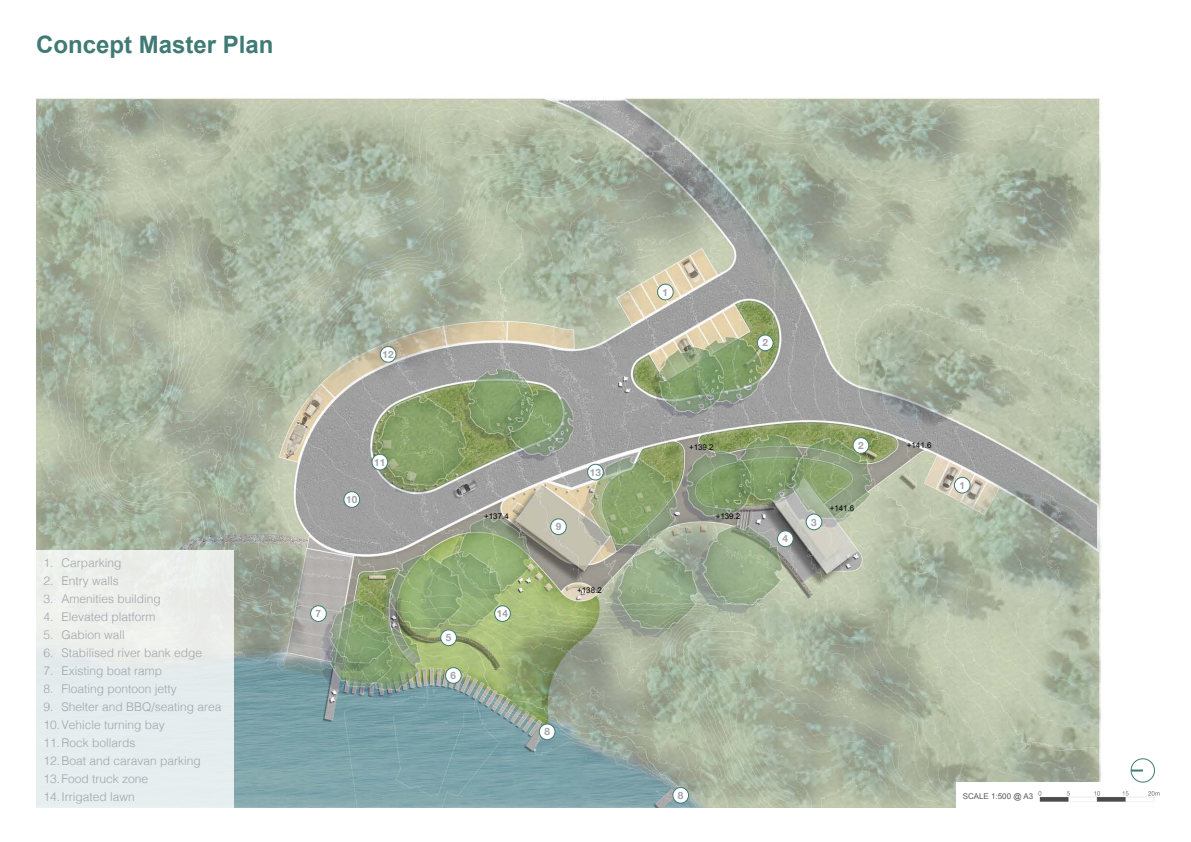
<style>
.page{position:relative;width:1191px;height:842px;background:#fff}
.page>*{position:absolute;margin:0;border:0;box-sizing:border-box;transform-origin:0 0}
.t1{font:700 24px "Arial";color:#407a75}
.t2{font:300 12px "Helvetica";color:#a0a5aa}
.t3{font:700 10px "Helvetica Neue";color:#9da3a8}
.t4{font:8px "Arial";color:#000}
.t5{font:8px "Arial";color:#57585a}
</style>
<div class="page">
<img style="left:36px;top:98px;width:1119px;height:710px">
<img style="left:956px;top:783px;width:204px;height:25px">
<div style="left:1130px;top:758px;width:25px;height:25px;border:1px solid #407a75;border-radius:50%"></div>
<svg style="left:1131px;top:769px;width:12px;height:2px"></svg>
<div style="left:657px;top:284px;width:16px;height:16px;background:#fff;border-radius:50%"></div>
<div style="left:657px;top:284px;width:17px;height:16px;border:1px solid #407a75;border-radius:50%"></div>
<div style="left:954px;top:477px;width:16px;height:16px;background:#fff;border-radius:50%"></div>
<div style="left:954px;top:477px;width:16px;height:17px;border:1px solid #407a75;border-radius:50%"></div>
<div style="left:853px;top:438px;width:15px;height:15px;background:#fff;border-radius:50%"></div>
<div style="left:852px;top:437px;width:17px;height:17px;border:1px solid #407a75;border-radius:50%"></div>
<div style="left:757px;top:335px;width:16px;height:16px;background:#fff;border-radius:50%"></div>
<div style="left:757px;top:334px;width:16px;height:17px;border:1px solid #407a75;border-radius:50%"></div>
<div style="left:539px;top:724px;width:16px;height:16px;background:#fff;border-radius:50%"></div>
<div style="left:539px;top:723px;width:16px;height:17px;border:1px solid #407a75;border-radius:50%"></div>
<div style="left:673px;top:787px;width:15px;height:16px;background:#fff;border-radius:50%"></div>
<div style="left:672px;top:787px;width:17px;height:17px;border:1px solid #407a75;border-radius:50%"></div>
<div style="left:806px;top:514px;width:16px;height:16px;background:#fff;border-radius:50%"></div>
<div style="left:805px;top:514px;width:17px;height:16px;border:1px solid #407a75;border-radius:50%"></div>
<div style="left:441px;top:630px;width:15px;height:16px;background:#fff;border-radius:50%"></div>
<div style="left:440px;top:629px;width:17px;height:17px;border:1px solid #407a75;border-radius:50%"></div>
<div style="left:550px;top:519px;width:16px;height:16px;background:#fff;border-radius:50%"></div>
<div style="left:550px;top:518px;width:17px;height:17px;border:1px solid #407a75;border-radius:50%"></div>
<div style="left:587px;top:464px;width:16px;height:16px;background:#fff;border-radius:50%"></div>
<div style="left:587px;top:464px;width:17px;height:16px;border:1px solid #407a75;border-radius:50%"></div>
<div style="left:494px;top:606px;width:16px;height:15px;background:#fff;border-radius:50%"></div>
<div style="left:494px;top:605px;width:17px;height:17px;border:1px solid #407a75;border-radius:50%"></div>
<div style="left:344px;top:492px;width:16px;height:15px;background:#fff;border-radius:50%"></div>
<div style="left:343px;top:491px;width:17px;height:17px;border:1px solid #407a75;border-radius:50%"></div>
<div style="left:372px;top:454px;width:16px;height:16px;background:#fff;border-radius:50%"></div>
<div style="left:371px;top:454px;width:17px;height:16px;border:1px solid #407a75;border-radius:50%"></div>
<div style="left:380px;top:346px;width:16px;height:16px;background:#fff;border-radius:50%"></div>
<div style="left:380px;top:346px;width:16px;height:17px;border:1px solid #407a75;border-radius:50%"></div>
<div style="left:445px;top:668px;width:16px;height:15px;background:#fff;border-radius:50%"></div>
<div style="left:445px;top:667px;width:17px;height:17px;border:1px solid #407a75;border-radius:50%"></div>
<div style="left:310px;top:606px;width:16px;height:15px;background:#fff;border-radius:50%"></div>
<div style="left:310px;top:605px;width:17px;height:17px;border:1px solid #407a75;border-radius:50%"></div>
<div style="left:777px;top:531px;width:16px;height:16px;background:#fff;border-radius:50%"></div>
<div style="left:777px;top:530px;width:16px;height:17px;border:1px solid #407a75;border-radius:50%"></div>
<div style="left:36px;top:550px;width:198px;height:273px;background:#e7eded"></div>
<p class="t1" style="left:36px;top:29px;width:239px">Concept Master Plan</p>
<p class="t2" style="left:44px;top:553px;width:79px">1. Carparking</p>
<p class="t2" style="left:44px;top:571px;width:77px">2. Entry walls</p>
<p class="t2" style="left:44px;top:589px;width:119px">3. Amenities building</p>
<p class="t2" style="left:44px;top:607px;width:114px">4. Elevated platform</p>
<p class="t2" style="left:44px;top:625px;width:83px">5. Gabion wall</p>
<p class="t2" style="left:44px;top:643px;width:160px">6. Stabilised river bank edge</p>
<p class="t2" style="left:44px;top:661px;width:120px">7. Existing boat ramp</p>
<p class="t2" style="left:44px;top:679px;width:135px">8. Floating pontoon jetty</p>
<p class="t2" style="left:44px;top:697px;width:180px">9. Shelter and BBQ/seating area</p>
<p class="t2" style="left:44px;top:715px;width:123px">10.Vehicle turning bay</p>
<p class="t2" style="left:44px;top:733px;width:94px">11.Rock bollards</p>
<p class="t2" style="left:44px;top:751px;width:159px">12.Boat and caravan parking</p>
<p class="t2" style="left:44px;top:769px;width:106px">13.Food truck zone</p>
<p class="t2" style="left:44px;top:787px;width:93px">14.Irrigated lawn</p>
<p class="t3" style="left:382px;top:346px;width:13px">12</p>
<p class="t3" style="left:346px;top:491px;width:13px">10</p>
<p class="t3" style="left:374px;top:454px;width:13px">11</p>
<p class="t3" style="left:316px;top:606px;width:7px">7</p>
<p class="t4" style="left:484px;top:511px;width:26px">+137.4</p>
<p class="t3" style="left:446px;top:630px;width:7px">5</p>
<p class="t3" style="left:450px;top:668px;width:7px">6</p>
<p class="t3" style="left:497px;top:606px;width:13px">14</p>
<p class="t3" style="left:555px;top:519px;width:7px">9</p>
<p class="t3" style="left:590px;top:464px;width:13px">13</p>
<p class="t4" style="left:577px;top:585px;width:26px">+138.2</p>
<p class="t3" style="left:544px;top:724px;width:7px">8</p>
<p class="t3" style="left:662px;top:284px;width:7px">1</p>
<p class="t3" style="left:762px;top:335px;width:7px">2</p>
<p class="t4" style="left:689px;top:442px;width:26px">+139.2</p>
<p class="t4" style="left:715px;top:511px;width:26px">+139.2</p>
<p class="t3" style="left:782px;top:531px;width:7px">4</p>
<p class="t3" style="left:858px;top:438px;width:7px">2</p>
<p class="t3" style="left:811px;top:514px;width:7px">3</p>
<p class="t4" style="left:829px;top:502px;width:26px">+141.6</p>
<p class="t4" style="left:907px;top:440px;width:26px">+141.6</p>
<p class="t3" style="left:959px;top:477px;width:7px">1</p>
<p class="t3" style="left:678px;top:787px;width:7px">8</p>
<p class="t5" style="left:962px;top:791px;width:72px">SCALE 1:500 @ A3</p>
</div>
